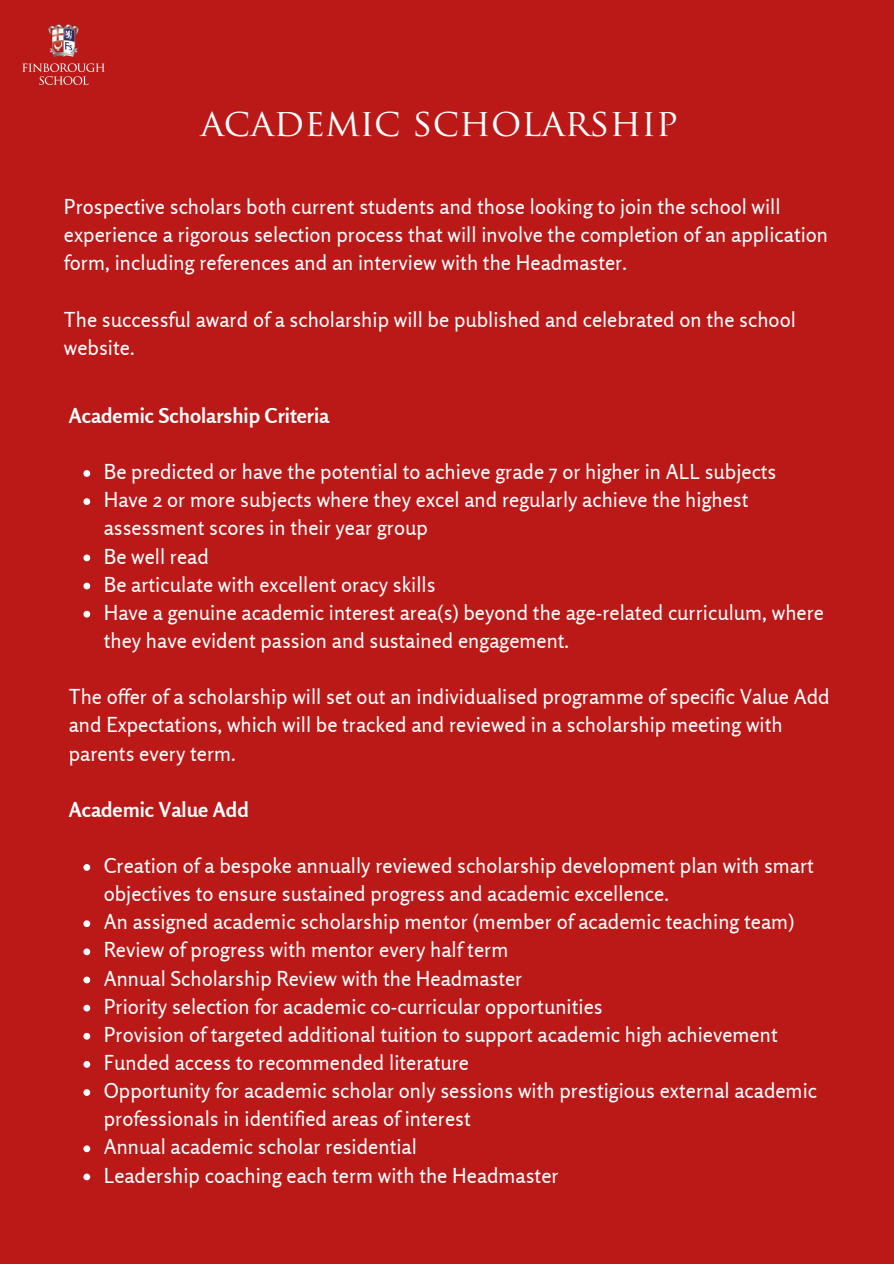
<style>
.page{position:relative;width:894px;height:1264px;background:#fff}
.page>*{position:absolute;margin:0;border:0;box-sizing:border-box;transform-origin:0 0}
.t1{font:37.5px "Trajan Pro";color:#fff}
.t2{font:20.55px/28.2px "Rosario";color:#fff}
.t3{font:700 20.55px "Rosario";color:#fff}
</style>
<div class="page">
<div style="left:0;top:0;width:893px;height:1263px;background:#bb1818"></div>
<img style="left:22px;top:24px;width:83px;height:61px">
<svg style="left:83px;top:470px;width:7px;height:7px"></svg>
<svg style="left:83px;top:498px;width:7px;height:7px"></svg>
<svg style="left:83px;top:554px;width:7px;height:7px"></svg>
<svg style="left:83px;top:582px;width:7px;height:7px"></svg>
<svg style="left:83px;top:611px;width:7px;height:6px"></svg>
<svg style="left:83px;top:864px;width:7px;height:6px"></svg>
<svg style="left:83px;top:920px;width:7px;height:7px"></svg>
<svg style="left:83px;top:948px;width:7px;height:7px"></svg>
<svg style="left:83px;top:976px;width:7px;height:7px"></svg>
<svg style="left:83px;top:1004px;width:7px;height:7px"></svg>
<svg style="left:83px;top:1032px;width:7px;height:7px"></svg>
<svg style="left:83px;top:1061px;width:7px;height:6px"></svg>
<svg style="left:83px;top:1089px;width:7px;height:6px"></svg>
<svg style="left:83px;top:1145px;width:7px;height:7px"></svg>
<svg style="left:83px;top:1173px;width:7px;height:7px"></svg>
<p class="t1" style="left:200px;top:108px;width:479px">ACADEMIC SCHOLARSHIP</p>
<h1 class="t2" style="left:64px;top:192px;width:765px">Prospective scholars both current students and those looking to join the school will experience a rigorous selection process that will involve the completion of an application form, including references and an interview with the Headmaster.</h1>
<p class="t2" style="left:64px;top:305px;width:733px">The successful award of a scholarship will be published and celebrated on the school website.</p>
<p class="t3" style="left:69px;top:403px;width:262px">Academic Scholarship Criteria</p>
<h2 class="t2" style="left:104px;top:457px;width:674px">Be predicted or have the potential to achieve grade 7 or higher in ALL subjects</h2>
<p class="t2" style="left:104px;top:485px;width:646px">Have 2 or more subjects where they excel and regularly achieve the highest assessment scores in their year group</p>
<p class="t2" style="left:104px;top:542px;width:107px">Be well read</p>
<p class="t2" style="left:104px;top:570px;width:333px">Be articulate with excellent oracy skills</p>
<p class="t2" style="left:104px;top:598px;width:721px">Have a genuine academic interest area(s) beyond the age-related curriculum, where they have evident passion and sustained engagement.</p>
<p class="t2" style="left:69px;top:682px;width:762px">The offer of a scholarship will set out an individualised programme of specific Value Add and Expectations, which will be tracked and reviewed in a scholarship meeting with parents every term.</p>
<p class="t3" style="left:69px;top:796px;width:181px">Academic Value Add</p>
<h2 class="t2" style="left:104px;top:851px;width:711px">Creation of a bespoke annually reviewed scholarship development plan with smart objectives to ensure sustained progress and academic excellence.</h2>
<p class="t2" style="left:104px;top:907px;width:692px">An assigned academic scholarship mentor (member of academic teaching team)</p>
<p class="t2" style="left:104px;top:935px;width:406px">Review of progress with mentor every half term</p>
<p class="t2" style="left:104px;top:963px;width:420px">Annual Scholarship Review with the Headmaster</p>
<p class="t2" style="left:104px;top:992px;width:500px">Priority selection for academic co-curricular opportunities</p>
<p class="t2" style="left:104px;top:1020px;width:675px">Provision of targeted additional tuition to support academic high achievement</p>
<p class="t2" style="left:104px;top:1048px;width:367px">Funded access to recommended literature</p>
<p class="t2" style="left:104px;top:1076px;width:714px">Opportunity for academic scholar only sessions with prestigious external academic professionals in identified areas of interest</p>
<p class="t2" style="left:104px;top:1132px;width:314px">Annual academic scholar residential</p>
<p class="t2" style="left:104px;top:1160px;width:456px">Leadership coaching each term with the Headmaster</p>
</div>
